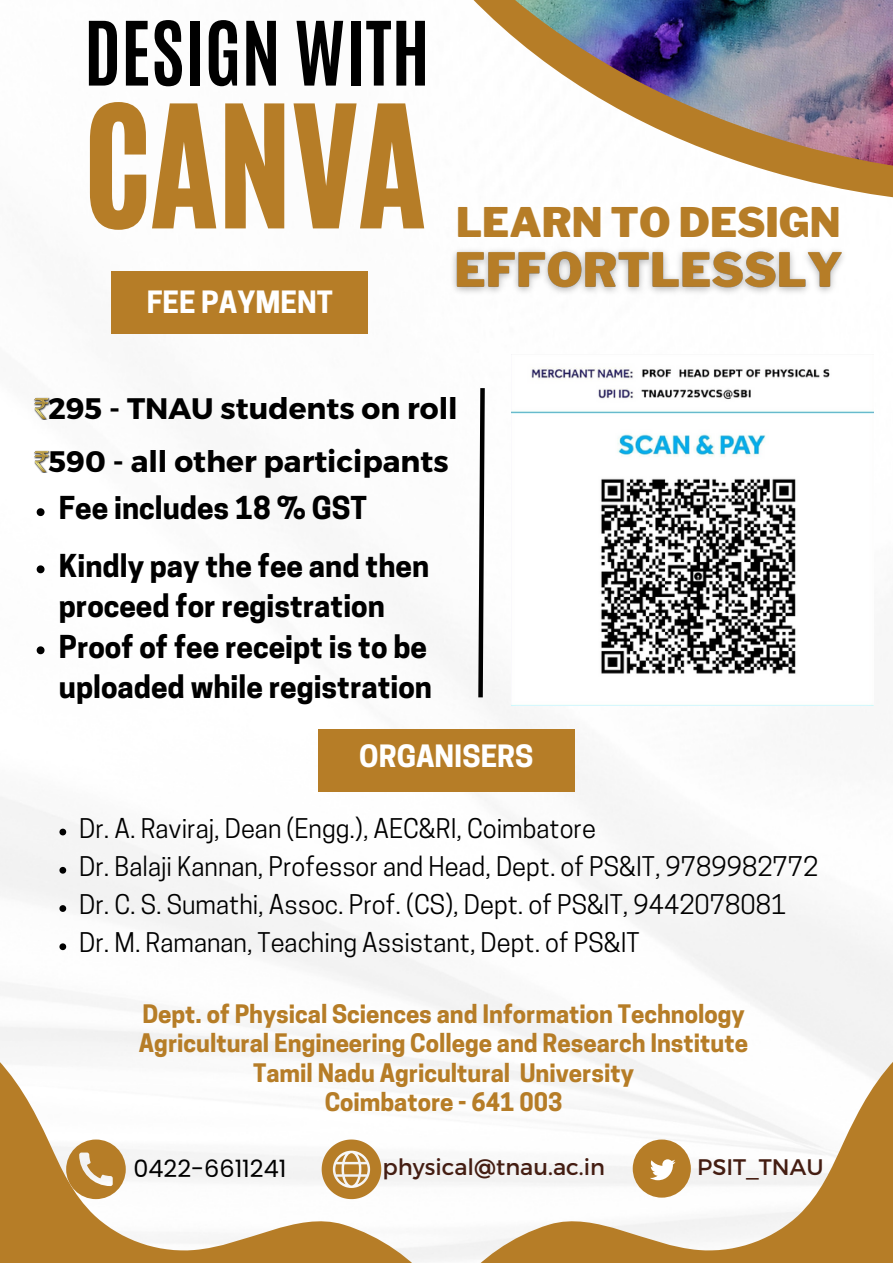
<style>
.page{position:relative;width:893px;height:1264px;background:#fff}
.page>*{position:absolute;margin:0;border:0;box-sizing:border-box;transform-origin:0 0}
.t1{font:141.3px "CA Generated";color:#b67d27}
.t2{font:700 75.3px "Antonio";color:#000}
.t3{font:900 40.5px "Libre Franklin";color:#b67d27}
.t4{font:700 29.7px/40.5px "Cooper Hewitt";color:#000}
.t5{font:700 29.7px "Montserrat";color:#000}
.t6{font:700 28.8px "Cooper Hewitt";color:#fff}
.t7{font:25.5px "Cooper Hewitt";color:#000}
.t8{font:700 23.85px "Cooper Hewitt";color:#b67d27}
.t9{font:23.85px "Poppins";color:#000}
.t10{font:22.5px "Montserrat";color:#441d12}
</style>
<div class="page">
<img style="left:0;top:271px;width:892px;height:990px">
<svg style="left:450px;top:996px;width:442px;height:266px"></svg>
<svg style="left:740px;top:1150px;width:152px;height:112px"></svg>
<svg style="left:476px;top:383px;width:11px;height:319px"></svg>
<div style="left:112px;top:271px;width:256px;height:63px;background:#b67d27"></div>
<svg style="left:0;top:996px;width:442px;height:266px"></svg>
<svg style="left:0;top:1139px;width:152px;height:123px"></svg>
<svg style="left:321px;top:1139px;width:60px;height:60px"></svg>
<svg style="left:791px;top:177px;width:101px;height:21px;fill:#b67d27"></svg>
<img style="left:473px;top:0;width:419px;height:177px">
<div style="left:632px;top:1139px;width:58px;height:58px;background:#b67d27;border-radius:50%"></div>
<svg style="left:640px;top:1146px;width:43px;height:44px"></svg>
<img style="left:33px;top:397px;width:18px;height:23px">
<img style="left:33px;top:450px;width:18px;height:22px">
<img style="left:511px;top:354px;width:362px;height:351px">
<svg style="left:37px;top:565px;width:8px;height:8px"></svg>
<svg style="left:37px;top:646px;width:8px;height:8px"></svg>
<svg style="left:37px;top:508px;width:8px;height:8px"></svg>
<svg style="left:59px;top:828px;width:7px;height:7px"></svg>
<svg style="left:59px;top:866px;width:7px;height:7px"></svg>
<svg style="left:59px;top:905px;width:7px;height:6px"></svg>
<svg style="left:59px;top:943px;width:7px;height:7px"></svg>
<div style="left:318px;top:729px;width:256px;height:63px;background:#b67d27"></div>
<img style="left:443px;top:250px;width:411px;height:62px">
<p class="t2" style="left:84px;top:-1px;width:347px">DESIGN WITH</p>
<p class="t1" style="left:84px;top:65px;width:343px">CANVA</p>
<p class="t6" style="left:147px;top:292px;width:188px">FEE PAYMENT</p>
<p class="t3" style="left:456px;top:197px;width:386px">LEARN TO DESIGN</p>
<p class="t5" style="left:48px;top:389px;width:411px">295 - TNAU students on roll</p>
<p class="t5" style="left:49px;top:441px;width:401px">590 - all other participants</p>
<p class="t4" style="left:59px;top:492px;width:309px">Fee includes 18 % GST</p>
<p class="t4" style="left:59px;top:549px;width:372px">Kindly pay the fee and then proceed for registration</p>
<p class="t4" style="left:59px;top:630px;width:374px">Proof of fee receipt is to be uploaded while registration</p>
<p class="t6" style="left:359px;top:745px;width:175px">ORGANISERS</p>
<p class="t7" style="left:79px;top:818px;width:518px">Dr. A. Raviraj, Dean (Engg.), AEC&amp;RI, Coimbatore</p>
<p class="t7" style="left:79px;top:856px;width:740px">Dr. Balaji Kannan, Professor and Head, Dept. of PS&amp;IT, 9789982772</p>
<p class="t7" style="left:79px;top:895px;width:708px">Dr. C. S. Sumathi, Assoc. Prof. (CS), Dept. of PS&amp;IT, 9442078081</p>
<p class="t7" style="left:79px;top:933px;width:562px">Dr. M. Ramanan, Teaching Assistant, Dept. of PS&amp;IT</p>
<p class="t8" style="left:142px;top:1005px;width:603px">Dept. of Physical Sciences and Information Technology</p>
<p class="t8" style="left:139px;top:1034px;width:610px">Agricultural Engineering College and Research Institute</p>
<p class="t8" style="left:253px;top:1063px;width:382px">Tamil Nadu Agricultural University</p>
<p class="t8" style="left:324px;top:1092px;width:239px">Coimbatore - 641 003</p>
<p class="t9" style="left:133px;top:1151px;width:154px">0422-6611241</p>
<p class="t10" style="left:382px;top:1152px;width:224px">physical@tnau.ac.in</p>
<p class="t10" style="left:697px;top:1152px;width:128px">PSIT_TNAU</p>
</div>
